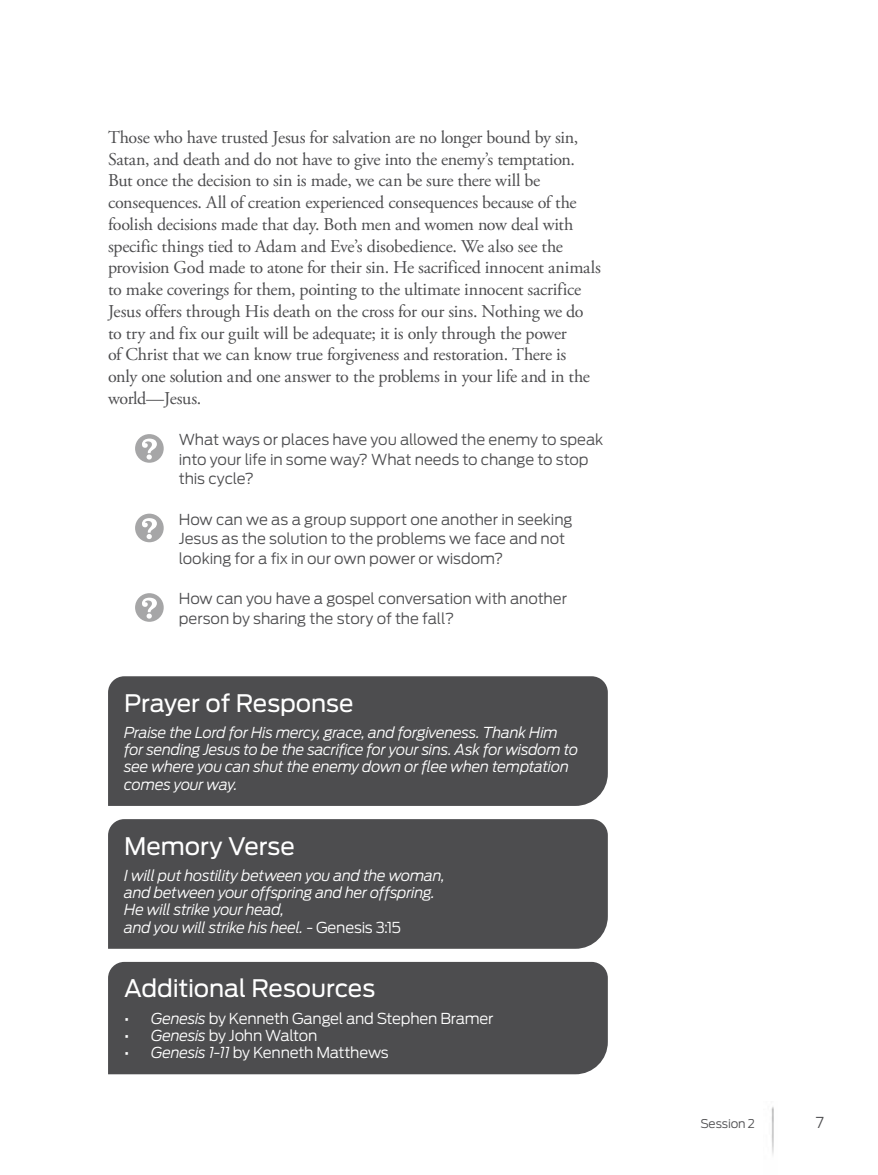
<style>
.page{position:relative;width:878px;height:1175px;background:#fff}
.page>*{position:absolute;margin:0;border:0;box-sizing:border-box;transform-origin:0 0}
.t1{font:24px "Antenna";letter-spacing:-.005em;color:#fff}
.t2{font:18px/21.8px "Adobe Garamond Pro";letter-spacing:-.015em;color:#4d4d4f}
.t3{font:italic 300 15px/17.2px "Antenna";letter-spacing:-.02em;color:#fff}
.t4{font:300 15px/19.5px "Antenna";letter-spacing:-.01em;color:#4d4d4f}
.t5{font:300 15px "Antenna";letter-spacing:-.02em;color:#fff}
.t6{font:300 12px "Antenna";letter-spacing:-.01em;color:#4d4d4f}
.s1{font-style:normal}
.s2{font-weight:400}
.s3{font-style:italic}
</style>
<div class="page">
<img style="left:771px;top:1107px;width:3px;height:48px">
<svg style="left:135px;top:434px;width:29px;height:29px"></svg>
<svg style="left:135px;top:513px;width:29px;height:29px"></svg>
<svg style="left:135px;top:593px;width:29px;height:29px"></svg>
<div style="left:108px;top:676px;width:500px;height:130px;background:#4d4d4f"></div>
<div style="left:108px;top:962px;width:500px;height:112px;background:#4d4d4f"></div>
<div style="left:108px;top:819px;width:500px;height:129px;background:#4d4d4f"></div>
<p class="t2" style="left:108px;top:127px;width:494px">Those who have trusted Jesus for salvation are no longer bound by sin, Satan, and death and do not have to give into the enemy’s temptation.<br>But once the decision to sin is made, we can be sure there will be consequences. All of creation experienced consequences because of the foolish decisions made that day. Both men and women now deal with specific things tied to Adam and Eve’s disobedience. We also see the provision God made to atone for their sin. He sacrificed innocent animals to make coverings for them, pointing to the ultimate innocent sacrifice Jesus offers through His death on the cross for our sins. Nothing we do to try and fix our guilt will be adequate; it is only through the power<br>of Christ that we can know true forgiveness and restoration. There is<br>only one solution and one answer to the problems in your life and in the world—Jesus.</p>
<p class="t4" style="left:179px;top:430px;width:426px">What ways or places have you allowed the enemy to speak into your life in some way? What needs to change to stop this cycle?</p>
<p class="t4" style="left:179px;top:509px;width:395px">How can we as a group support one another in seeking<br>Jesus as the solution to the problems we face and not looking for a fix in our own power or wisdom?</p>
<p class="t4" style="left:179px;top:589px;width:390px">How can you have a gospel conversation with another person by sharing the story of the fall?</p>
<h1 class="t1" style="left:124px;top:688px;width:231px">Prayer of Response</h1>
<p class="t3" style="left:124px;top:723px;width:455px">Praise the Lord for His mercy, grace, and forgiveness. Thank Him for sending Jesus to be the sacrifice for your sins. Ask for wisdom to see where you can shut the enemy down or flee when temptation comes your way.</p>
<h1 class="t1" style="left:124px;top:831px;width:172px">Memory Verse</h1>
<p class="t3" style="left:124px;top:866px;width:322px">I will put hostility between you and the woman, and between your offspring and her offspring.<br>He will strike your head,<br>and you will strike his heel. <span class="s1">- Genesis 3:15</span></p>
<h1 class="t1" style="left:124px;top:974px;width:252px">Additional Resources</h1>
<p class="t5" style="left:124px;top:1009px;width:371px"><span class="s2">•</span> <span class="s3">Genesis</span> by Kenneth Gangel and Stephen Bramer</p>
<p class="t5" style="left:124px;top:1026px;width:195px"><span class="s2">•</span> <span class="s3">Genesis</span> by John Walton</p>
<p class="t5" style="left:124px;top:1043px;width:266px"><span class="s2">•</span> <span class="s3">Genesis 1-11</span> by Kenneth Matthews</p>
<p class="t6" style="left:700px;top:1116px;width:56px">Session 2</p>
<p class="t4" style="left:815px;top:1112px;width:10px">7</p>
</div>
